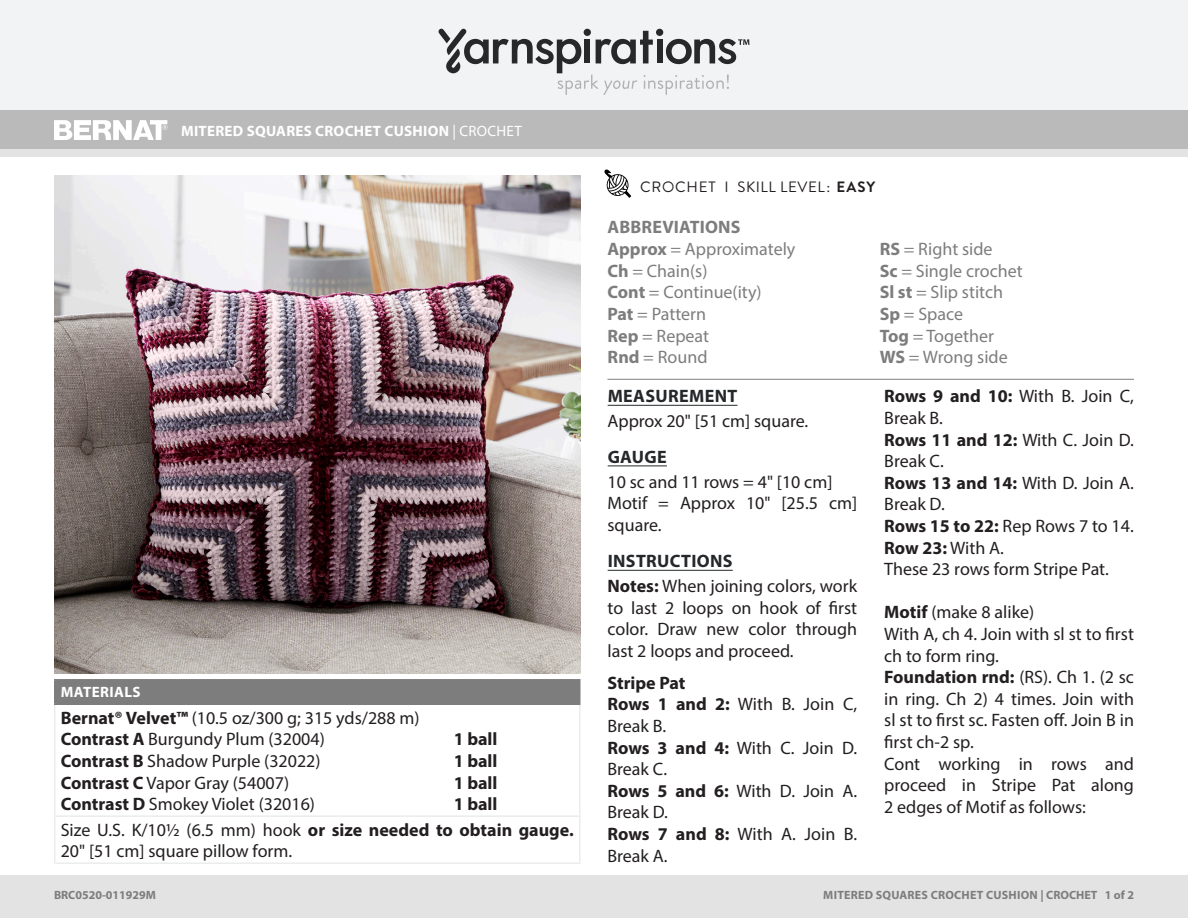
<style>
.page{position:relative;width:1188px;height:918px;background:#fff}
.page>*{position:absolute;margin:0;border:0;box-sizing:border-box;transform-origin:0 0}
.Instructions{font:18px/21.6px "Myriad Pro";color:#231f20}
.Body{font:18px/21.6px "Myriad Pro";color:#231f20}
.Materials{font:18px/21.6px "Myriad Pro";color:#231f20}
.Abbreviations{font:18px "Myriad Pro";color:#7d7d7d}
.Head{font:700 18px "Myriad Pro";letter-spacing:.02em;color:#24282a}
.Materials-2{font:700 18px "Myriad Pro";color:#231f20}
.Abbreviations_Head{font:700 18px "Myriad Pro";letter-spacing:.01em;color:#7d7d7d}
.Instructions-2{font:700 18px "Myriad Pro";color:#231f20}
.Body-2{font:700 18px "Myriad Pro";color:#231f20}
.Pattern_Title{font:700 15px "Myriad Pro";letter-spacing:.02em;color:#fff}
.Skill_Level{font:15px "Brandon Grotesque";letter-spacing:.035em;color:#231f20}
.Materials_Head{font:700 15px "Myriad Pro";letter-spacing:.03em;color:#fff}
.t1{font:700 12px "Myriad Pro";letter-spacing:.02em;color:#7d7d7d}
.t2{font:700 12px "Myriad Pro";color:#7d7d7d}
.s1{font-weight:400}
.s2{font-weight:700}
</style>
<div class="page">
<div style="left:0;top:875px;width:1188px;height:43px;background:#e4e3e3"></div>
<div style="left:0;top:149px;width:1188px;height:9px;background:#e4e3e3"></div>
<div style="left:0;top:0;width:1188px;height:111px;background:#f2f3f4"></div>
<div style="left:0;top:111px;width:1188px;height:38px;background:#bbbaba"></div>
<hr style="left:608px;top:405px;width:130px;height:1px;background:#24282a">
<hr style="left:608px;top:465px;width:59px;height:1px;background:#24282a">
<hr style="left:608px;top:570px;width:125px;height:1px;background:#24282a">
<div style="left:55px;top:680px;width:525px;height:24px;background:#7d7d7d"></div>
<hr style="left:54px;top:705px;width:2px;height:110px;background:#eaeced">
<hr style="left:579px;top:705px;width:1px;height:110px;background:#eaeced">
<hr style="left:54px;top:817px;width:2px;height:45px;background:#eaeced">
<hr style="left:54px;top:815px;width:526px;height:2px;background:#eaeced">
<hr style="left:579px;top:817px;width:1px;height:45px;background:#eaeced">
<hr style="left:54px;top:862px;width:526px;height:2px;background:#eaeced">
<hr style="left:54px;top:679px;width:526px;height:2px;background:#7d7d7d">
<hr style="left:54px;top:681px;width:2px;height:23px;background:#7d7d7d">
<hr style="left:54px;top:704px;width:526px;height:1px;background:#7d7d7d">
<img style="left:54px;top:176px;width:526px;height:497px">
<svg style="left:604px;top:169px;width:27px;height:29px"></svg>
<svg style="left:54px;top:120px;width:113px;height:20px"></svg>
<svg style="left:438px;top:29px;width:311px;height:66px"></svg>
<hr style="left:608px;top:379px;width:526px;height:1px;background:#7d7d7d">
<p class="Pattern_Title" style="left:181px;top:121px;width:342px">MITERED SQUARES CROCHET CUSHION <span class="s1">| CROCHET</span></p>
<p class="Materials_Head" style="left:61px;top:682px;width:81px">MATERIALS</p>
<p class="Body" style="left:61px;top:707px;width:360px"><span class="s2">Bernat® Velvet™</span> (10.5 oz/300 g; 315 yds/288 m)</p>
<p class="Materials" style="left:61px;top:728px;width:266px"><span class="s2">Contrast A</span> Burgundy Plum (32004)</p>
<p class="Materials-2" style="left:454px;top:728px;width:45px">1 ball</p>
<p class="Materials" style="left:61px;top:750px;width:261px"><span class="s2">Contrast B</span> Shadow Purple (32022)</p>
<p class="Materials-2" style="left:454px;top:749px;width:45px">1 ball</p>
<p class="Materials" style="left:61px;top:771px;width:230px"><span class="s2">Contrast C</span> Vapor Gray (54007)</p>
<p class="Materials-2" style="left:454px;top:771px;width:45px">1 ball</p>
<p class="Materials" style="left:61px;top:793px;width:256px"><span class="s2">Contrast D</span> Smokey Violet (32016)</p>
<p class="Materials-2" style="left:454px;top:792px;width:45px">1 ball</p>
<p class="Materials" style="left:61px;top:819px;width:514px">Size U.S. K/10½ (6.5 mm) hook <span class="s2">or size needed to obtain gauge.<br></span>20" [51 cm] square pillow form.</p>
<p class="Skill_Level" style="left:640px;top:177px;width:237px">CROCHET I SKILL LEVEL: <span class="s2">EASY</span></p>
<p class="Abbreviations_Head" style="left:608px;top:215px;width:135px">ABBREVIATIONS</p>
<p class="Abbreviations" style="left:608px;top:238px;width:189px"><span class="s2">Approx</span> = Approximately</p>
<p class="Abbreviations" style="left:608px;top:260px;width:102px"><span class="s2">Ch</span> = Chain(s)</p>
<p class="Abbreviations" style="left:608px;top:281px;width:156px"><span class="s2">Cont</span> = Continue(ity)</p>
<p class="Abbreviations" style="left:608px;top:303px;width:100px"><span class="s2">Pat</span> = Pattern</p>
<p class="Abbreviations" style="left:608px;top:325px;width:103px"><span class="s2">Rep</span> = Repeat</p>
<p class="Abbreviations" style="left:608px;top:346px;width:102px"><span class="s2">Rnd</span> = Round</p>
<p class="Head" style="left:608px;top:384px;width:131px">MEASUREMENT</p>
<p class="Body" style="left:608px;top:410px;width:202px">Approx 20" [51 cm] square.</p>
<p class="Head" style="left:608px;top:445px;width:61px">GAUGE</p>
<p class="Body" style="left:608px;top:470px;width:226px">10 sc and 11 rows = 4" [10 cm]</p>
<p class="Body" style="left:608px;top:492px;width:251px">Motif = Approx 10" [25.5 cm] square.</p>
<p class="Head" style="left:608px;top:549px;width:126px">INSTRUCTIONS</p>
<p class="Instructions" style="left:608px;top:575px;width:251px;text-align:justify"><span class="s2">Notes:</span> When joining colors, work to last 2 loops on hook of first color. Draw new color through last 2 loops and proceed.</p>
<p class="Body-2" style="left:608px;top:671px;width:80px">Stripe Pat</p>
<p class="Instructions" style="left:608px;top:693px;width:251px"><span class="s2">Rows 1 and 2:</span> With B. Join C,<br>Break B.</p>
<p class="Instructions" style="left:608px;top:736px;width:251px"><span class="s2">Rows 3 and 4:</span> With C. Join D.<br>Break C.</p>
<p class="Instructions" style="left:608px;top:780px;width:251px"><span class="s2">Rows 5 and 6:</span> With D. Join A.<br>Break D.</p>
<p class="Instructions" style="left:608px;top:823px;width:251px"><span class="s2">Rows 7 and 8:</span> With A. Join B.<br>Break A.</p>
<p class="Abbreviations" style="left:880px;top:238px;width:114px"><span class="s2">RS</span> = Right side</p>
<p class="Abbreviations" style="left:880px;top:260px;width:145px"><span class="s2">Sc</span> = Single crochet</p>
<p class="Abbreviations" style="left:880px;top:281px;width:125px"><span class="s2">Sl st</span> = Slip stitch</p>
<p class="Abbreviations" style="left:880px;top:303px;width:85px"><span class="s2">Sp</span> = Space</p>
<p class="Abbreviations" style="left:880px;top:325px;width:116px"><span class="s2">Tog</span> = Together</p>
<p class="Abbreviations" style="left:880px;top:346px;width:129px"><span class="s2">WS</span> = Wrong side</p>
<p class="Instructions" style="left:884px;top:385px;width:251px"><span class="s2">Rows 9 and 10:</span> With B. Join C,<br>Break B.</p>
<p class="Instructions" style="left:884px;top:428px;width:251px"><span class="s2">Rows 11 and 12:</span> With C. Join D.<br>Break C.</p>
<p class="Instructions" style="left:884px;top:472px;width:251px"><span class="s2">Rows 13 and 14:</span> With D. Join A.<br>Break D.</p>
<p class="Instructions" style="left:884px;top:515px;width:251px"><span class="s2">Rows 15 to 22:</span> Rep Rows 7 to 14.</p>
<p class="Instructions-2" style="left:884px;top:536px;width:121px">Row 23: <span class="s1">With A.</span></p>
<p class="Body" style="left:884px;top:558px;width:226px">These 23 rows form Stripe Pat.</p>
<p class="Body" style="left:884px;top:601px;width:151px"><span class="s2">Motif</span> (make 8 alike)</p>
<p class="Body" style="left:884px;top:623px;width:251px">With A, ch 4. Join with sl st to first ch to form ring.</p>
<p class="Instructions" style="left:884px;top:666px;width:251px;text-align:justify"><span class="s2">Foundation rnd:</span> (RS). Ch 1. (2 sc in ring. Ch 2) 4 times. Join with sl st to first sc. Fasten off. Join B in first ch-2 sp.</p>
<p class="Body" style="left:884px;top:752px;width:251px;text-align:justify">Cont working in rows and proceed in Stripe Pat along 2 edges of Motif as follows:</p>
<p class="t2" style="left:54px;top:887px;width:104px">BRC0520-011929M</p>
<p class="t1" style="left:823px;top:887px;width:312px">MITERED SQUARES CROCHET CUSHION | CROCHET 1 of 2</p>
</div>
